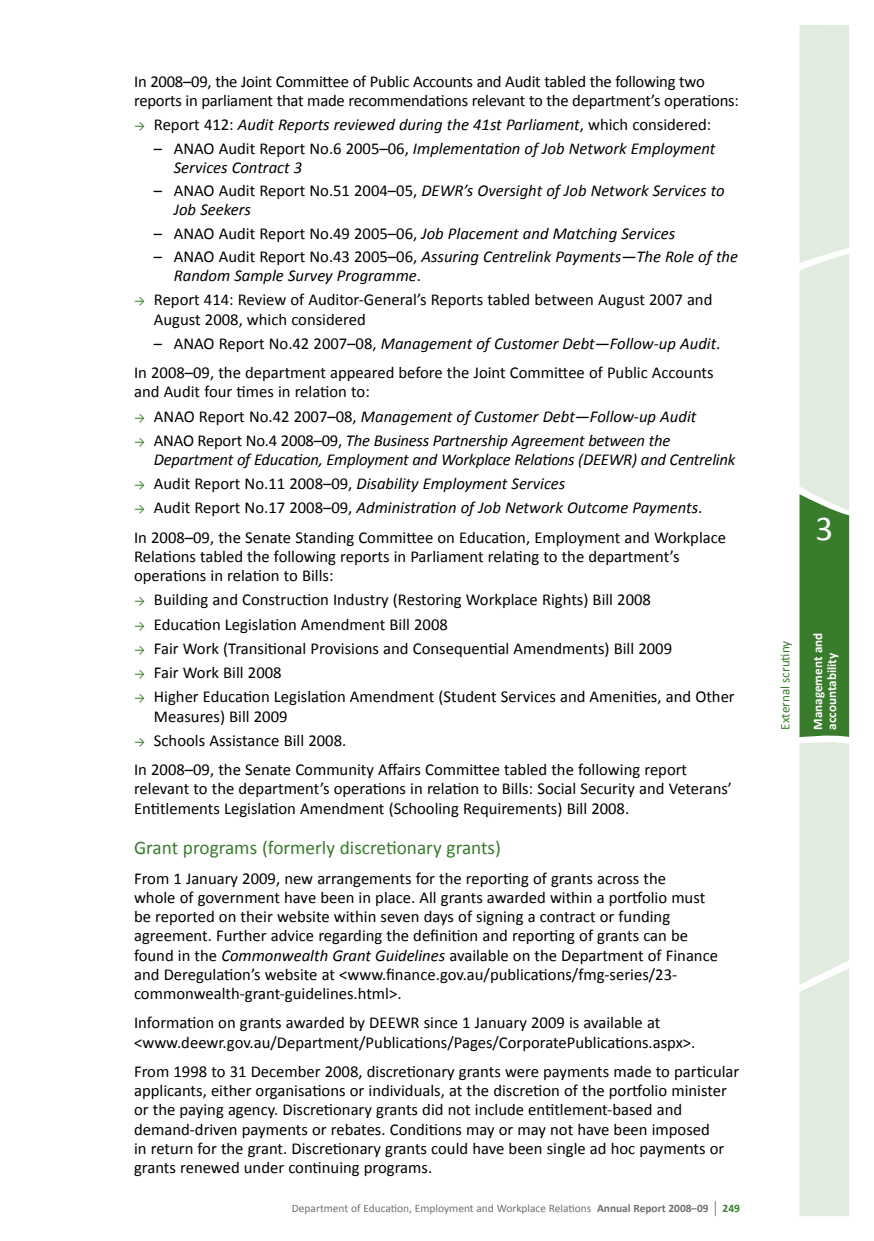
<style>
.page{position:relative;width:874px;height:1241px;background:#fff}
.page>*{position:absolute;margin:0;border:0;box-sizing:border-box;transform-origin:0 0}
.t1{font:35px "Calibri";color:#fff}
.t2{font:19.25px "Calibri";color:#387c2c}
.t3{font:16.62px/19.2px "Calibri";color:#000}
.t4{font:italic 16.62px/19.2px "Calibri";color:#000}
.t5{font:700 13.12px/14px "Calibri";color:#fff}
.t6{font:13.12px "Calibri";color:#387c2c}
.t7{font:11.38px "Calibri";color:#6d6f71}
.s1{font-style:normal;font-size:12.25px;color:#387c2c}
.s2{font-style:normal}
.s3{font-size:12.25px;color:#387c2c}
.s4{font-style:italic}
.s5{font-weight:700}
.s6{font-size:17.15px;color:#000}
.s7{font-weight:700;color:#387c2c}
</style>
<div class="page">
<svg style="left:799px;top:25px;width:49px;height:1190px;background:#c5d8c1"></svg>
<p class="t3" style="left:134px;top:71px;width:606px">In 2008–09, the Joint Committee of Public Accounts and Audit tabled the following two reports in parliament that made recommendations relevant to the department’s operations:</p>
<p class="t4" style="left:134px;top:114px;width:578px"><span class="s1">→</span> <span class="s2">Report 412:</span> Audit Reports reviewed during the 41st Parliament<span class="s2">, which considered:</span></p>
<p class="t4" style="left:174px;top:138px;width:542px;text-indent:-20px"><span class="s2">– ANAO Audit Report No.6 2005–06,</span> Implementation of Job Network Employment<br>Services Contract 3</p>
<p class="t4" style="left:174px;top:180px;width:552px;text-indent:-20px"><span class="s2">– ANAO Audit Report No.51 2004–05,</span> DEWR’s Oversight of Job Network Services to<br>Job Seekers</p>
<p class="t4" style="left:154px;top:223px;width:522px"><span class="s2">– ANAO Audit Report No.49 2005–06,</span> Job Placement and Matching Services</p>
<p class="t4" style="left:174px;top:246px;width:565px;text-indent:-20px"><span class="s2">– ANAO Audit Report No.43 2005–06,</span> Assuring Centrelink Payments—The Role of the<br>Random Sample Survey Programme<span class="s2">.</span></p>
<p class="t3" style="left:154px;top:289px;width:559px;text-indent:-20px"><span class="s3">→</span> Report 414: Review of Auditor-General’s Reports tabled between August 2007 and<br>August 2008, which considered</p>
<p class="t3" style="left:134px;top:328px;width:587px;line-height:29.2px;text-indent:20px">– ANAO Report No.42 2007–08, <span class="s4">Management of Customer Debt—Follow-up Audit</span>.<br>In 2008–09, the department appeared before the Joint Committee of Public Accounts</p>
<p class="t3" style="left:134px;top:381px;width:237px">and Audit four times in relation to:</p>
<p class="t4" style="left:134px;top:405px;width:563px"><span class="s1">→</span> <span class="s2">ANAO Report No.42 2007–08,</span> Management of Customer Debt—Follow-up Audit</p>
<p class="t4" style="left:154px;top:430px;width:582px;text-indent:-20px"><span class="s1">→</span> <span class="s2">ANAO Report No.4 2008–09,</span> The Business Partnership Agreement between the<br>Department of Education, Employment and Workplace Relations (DEEWR) and Centrelink</p>
<p class="t4" style="left:134px;top:473px;width:432px"><span class="s1">→</span> <span class="s2">Audit Report No.11 2008–09,</span> Disability Employment Services</p>
<p class="t3" style="left:134px;top:492px;width:593px;line-height:29.2px"><span class="s3">→</span> Audit Report No.17 2008–09, <span class="s4">Administration of Job Network Outcome Payments</span>.<br>In 2008–09, the Senate Standing Committee on Education, Employment and Workplace</p>
<p class="t3" style="left:134px;top:546px;width:546px">Relations tabled the following reports in Parliament relating to the department’s operations in relation to Bills:</p>
<p class="t3" style="left:134px;top:589px;width:518px"><span class="s3">→</span> Building and Construction Industry (Restoring Workplace Rights) Bill 2008</p>
<p class="t3" style="left:134px;top:613px;width:315px"><span class="s3">→</span> Education Legislation Amendment Bill 2008</p>
<p class="t3" style="left:134px;top:638px;width:539px"><span class="s3">→</span> Fair Work (Transitional Provisions and Consequential Amendments) Bill 2009</p>
<p class="t3" style="left:134px;top:662px;width:149px"><span class="s3">→</span> Fair Work Bill 2008</p>
<p class="t3" style="left:154px;top:686px;width:582px;text-indent:-20px"><span class="s3">→</span> Higher Education Legislation Amendment (Student Services and Amenities, and Other<br>Measures) Bill 2009</p>
<p class="t3" style="left:134px;top:724px;width:554px;line-height:29.2px"><span class="s3">→</span> Schools Assistance Bill 2008.<br>In 2008–09, the Senate Community Affairs Committee tabled the following report</p>
<p class="t3" style="left:134px;top:778px;width:599px">relevant to the department’s operations in relation to Bills: Social Security and Veterans’<br>Entitlements Legislation Amendment (Schooling Requirements) Bill 2008.</p>
<p class="t2" style="left:134px;top:836px;width:368px">Grant programs (formerly discretionary grants)</p>
<p class="t3" style="left:134px;top:867px;width:585px">From 1 January 2009, new arrangements for the reporting of grants across the<br>whole of government have been in place. All grants awarded within a portfolio must be reported on their website within seven days of signing a contract or funding agreement. Further advice regarding the definition and reporting of grants can be found in the <span class="s4">Commonwealth Grant Guidelines</span> available on the Department of Finance and Deregulation’s website at &lt;www.finance.gov.au/publications/fmg-series/23- commonwealth-grant-guidelines.html&gt;.</p>
<p class="t3" style="left:134px;top:1012px;width:562px">Information on grants awarded by DEEWR since 1 January 2009 is available at &lt;www.deewr.gov.au/Department/Publications/Pages/CorporatePublications.aspx&gt;.</p>
<p class="t3" style="left:134px;top:1060px;width:606px">From 1998 to 31 December 2008, discretionary grants were payments made to particular applicants, either organisations or individuals, at the discretion of the portfolio minister or the paying agency. Discretionary grants did not include entitlement-based and demand-driven payments or rebates. Conditions may or may not have been imposed<br>in return for the grant. Discretionary grants could have been single ad hoc payments or grants renewed under continuing programs.</p>
<p class="t7" style="left:292px;top:1201px;width:449px">Department of Education, Employment and Workplace Relations <span class="s5">Annual Report 2008–09</span> <span class="s6">|</span> <span class="s7">249</span></p>
<h1 class="t1" style="left:815px;top:506px;width:19px">3</h1>
<p class="t6" style="left:776px;top:729px;width:91px;rotate:-90deg">External scrutiny</p>
<p class="t5" style="left:809px;top:729px;width:98px;rotate:-90deg">Management and accountability</p>
</div>
